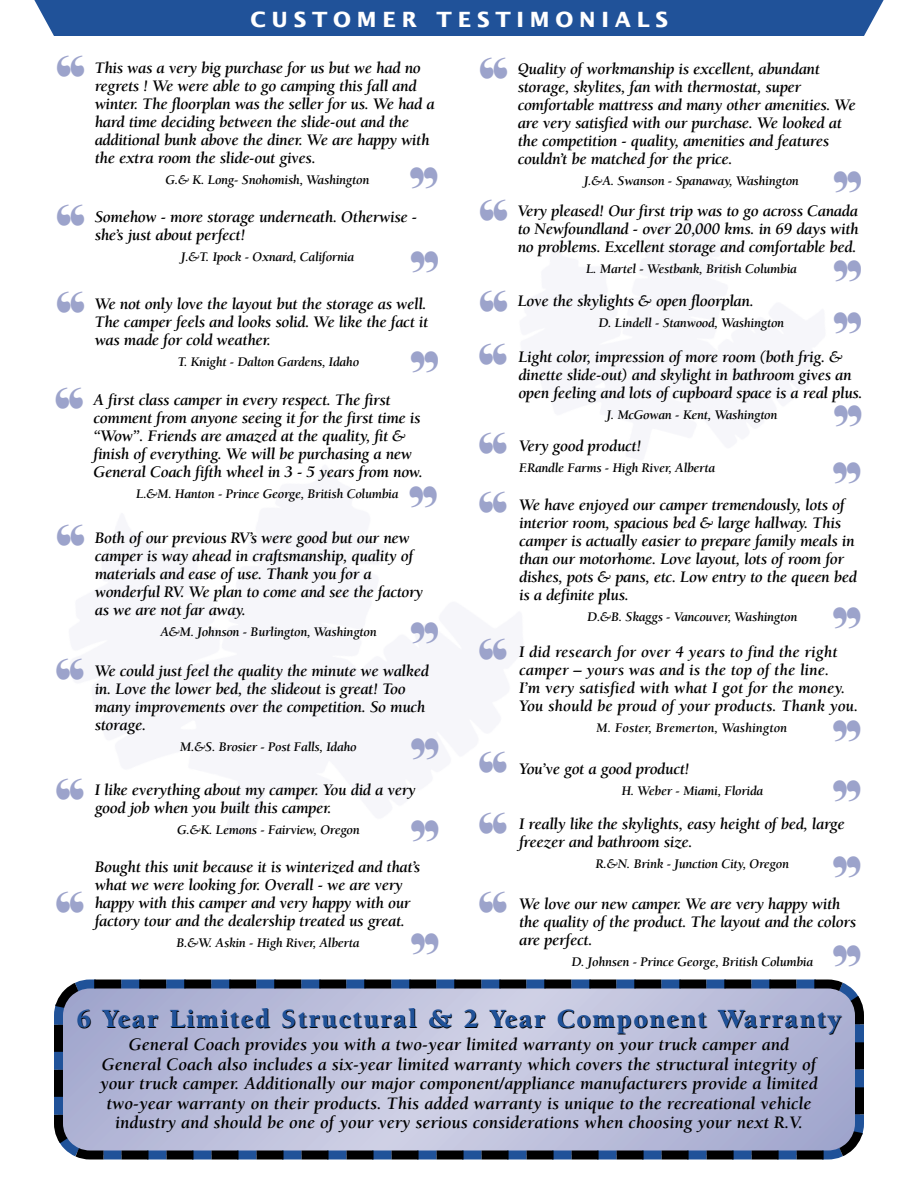
<style>
.page{position:relative;width:918px;height:1188px;background:#fff}
.page>*{position:absolute;margin:0;border:0;box-sizing:border-box;transform-origin:0 0}
.t1{font:900 27px "Berkeley";letter-spacing:.055em;color:#000}
.t2{font:700 21px "Lucida Sans";letter-spacing:.275em;color:#fff}
.t3{font:italic 700 18px/19.5px "Berkeley";color:#000;text-align:center}
.t4{font:italic 700 16.5px/18px "Berkeley";letter-spacing:-.02em;color:#000}
.t5{font:italic 700 16.5px/18px "Berkeley";color:#000}
.t6{font:italic 700 13.5px "Berkeley";letter-spacing:-.02em;color:#000}
.t7{font:italic 700 13.5px "Berkeley";color:#000}
</style>
<div class="page">
<svg style="left:54px;top:979px;width:810px;height:181px;background:#a8adc9"></svg>
<svg style="left:65px;top:1140px;width:47px;height:20px"></svg>
<div style="left:34px;top:0;width:850px;height:36px;background:#205299"></div>
<p class="t2" style="left:251px;top:10px;width:419px">CUSTOMER TESTIMONIALS</p>
<p class="t4" style="left:95px;top:61px;width:342px">This was a very big purchase for us but we had no regrets ! We were able to go camping this fall and winter. The floorplan was the seller for us. We had a hard time deciding between the slide-out and the additional bunk above the diner. We are happy with the extra room the slide-out gives.</p>
<p class="t6" style="left:165px;top:175px;width:205px">G.&amp; K. Long- Snohomish, Washington</p>
<p class="t4" style="left:95px;top:210px;width:324px">Somehow - more storage underneath. Otherwise - she’s just about perfect!</p>
<p class="t6" style="left:181px;top:252px;width:174px">J.&amp;T. Ipock - Oxnard, California</p>
<p class="t4" style="left:95px;top:297px;width:335px;text-align:justify">We not only love the layout but the storage as well.<br>The camper feels and looks solid. We like the fact it was made for cold weather.</p>
<p class="t6" style="left:178px;top:357px;width:183px">T. Knight - Dalton Gardens, Idaho</p>
<p class="t4" style="left:94px;top:393px;width:331px">A first class camper in every respect. The first comment from anyone seeing it for the first time is “Wow”. Friends are amazed at the quality, fit &amp; finish of everything. We will be purchasing a new General Coach fifth wheel in 3 - 5 years from now.</p>
<p class="t6" style="left:136px;top:489px;width:264px">L.&amp;M. Hanton - Prince George, British Columbia</p>
<p class="t4" style="left:95px;top:530px;width:330px">Both of our previous RV’s were good but our new camper is way ahead in craftsmanship, quality of materials and ease of use. Thank you for a wonderful RV. We plan to come and see the factory as we are not far away.</p>
<p class="t6" style="left:160px;top:626px;width:218px">A&amp;M. Johnson - Burlington, Washington</p>
<p class="t4" style="left:95px;top:663px;width:336px">We could just feel the quality the minute we walked in. Love the lower bed, the slideout is great! Too many improvements over the competition. So much storage.</p>
<p class="t6" style="left:180px;top:741px;width:178px">M.&amp;S. Brosier - Post Falls, Idaho</p>
<p class="t4" style="left:95px;top:783px;width:323px">I like everything about my camper. You did a very good job when you built this camper.</p>
<p class="t6" style="left:177px;top:825px;width:184px">G.&amp;K. Lemons - Fairview, Oregon</p>
<p class="t4" style="left:95px;top:860px;width:327px">Bought this unit because it is winterized and that’s what we were looking for. Overall - we are very happy with this camper and very happy with our factory tour and the dealership treated us great.</p>
<p class="t6" style="left:177px;top:938px;width:185px">B.&amp;W. Askin - High River, Alberta</p>
<p class="t4" style="left:518px;top:61px;width:340px">Quality of workmanship is excellent, abundant storage, skylites, fan with thermostat, super comfortable mattress and many other amenities. We are very satisfied with our purchase. We looked at the competition - quality, amenities and features couldn’t be matched for the price.</p>
<p class="t6" style="left:584px;top:175px;width:216px">J.&amp;A. Swanson - Spanaway, Washington</p>
<p class="t4" style="left:518px;top:203px;width:343px;text-align:justify">Very pleased! Our first trip was to go across Canada to Newfoundland - over 20,000 kms. in 69 days with no problems. Excellent storage and comfortable bed.</p>
<p class="t6" style="left:586px;top:263px;width:212px">L. Martel - Westbank, British Columbia</p>
<p class="t4" style="left:518px;top:294px;width:238px">Love the skylights &amp; open floorplan.</p>
<p class="t6" style="left:599px;top:318px;width:187px">D. Lindell - Stanwood, Washington</p>
<p class="t4" style="left:518px;top:349px;width:346px">Light color, impression of more room (both frig. &amp; dinette slide-out) and skylight in bathroom gives an open feeling and lots of cupboard space is a real plus.</p>
<p class="t6" style="left:607px;top:410px;width:172px">J. McGowan - Kent, Washington</p>
<p class="t4" style="left:519px;top:438px;width:124px">Very good product!</p>
<p class="t6" style="left:519px;top:462px;width:198px">F.Randle Farms - High River, Alberta</p>
<p class="t4" style="left:519px;top:497px;width:339px">We have enjoyed our camper tremendously, lots of interior room, spacious bed &amp; large hallway. This camper is actually easier to prepare family meals in than our motorhome. Love layout, lots of room for dishes, pots &amp; pans, etc. Low entry to the queen bed is a definite plus.</p>
<p class="t6" style="left:588px;top:611px;width:211px">D.&amp;B. Skaggs - Vancouver, Washington</p>
<p class="t5" style="left:519px;top:644px;width:341px">I did research for over 4 years to find the right camper – yours was and is the top of the line.<br>I’m very satisfied with what I got for the money.<br>You should be proud of your products. Thank you.</p>
<p class="t7" style="left:597px;top:723px;width:192px">M. Foster, Bremerton, Washington</p>
<p class="t4" style="left:519px;top:761px;width:172px">You’ve got a good product!</p>
<p class="t6" style="left:622px;top:785px;width:143px">H. Weber - Miami, Florida</p>
<p class="t4" style="left:519px;top:816px;width:327px">I really like the skylights, easy height of bed, large freezer and bathroom size.</p>
<p class="t6" style="left:596px;top:859px;width:195px">R.&amp;N. Brink - Junction City, Oregon</p>
<p class="t4" style="left:519px;top:896px;width:339px">We love our new camper. We are very happy with the quality of the product. The layout and the colors are perfect.</p>
<p class="t6" style="left:572px;top:956px;width:243px">D. Johnsen - Prince George, British Columbia</p>
<h1 class="t1" style="left:77px;top:1009px;width:766px">6 Year Limited Structural &amp; 2 Year Component Warranty</h1>
<p class="t3" style="left:100px;top:1036px;width:719px">General Coach provides you with a two-year limited warranty on your truck camper and General Coach also includes a six-year limited warranty which covers the structural integrity of your truck camper. Additionally our major component/appliance manufacturers provide a limited two-year warranty on their products. This added warranty is unique to the recreational vehicle industry and should be one of your very serious considerations when choosing your next R.V.</p>
</div>
